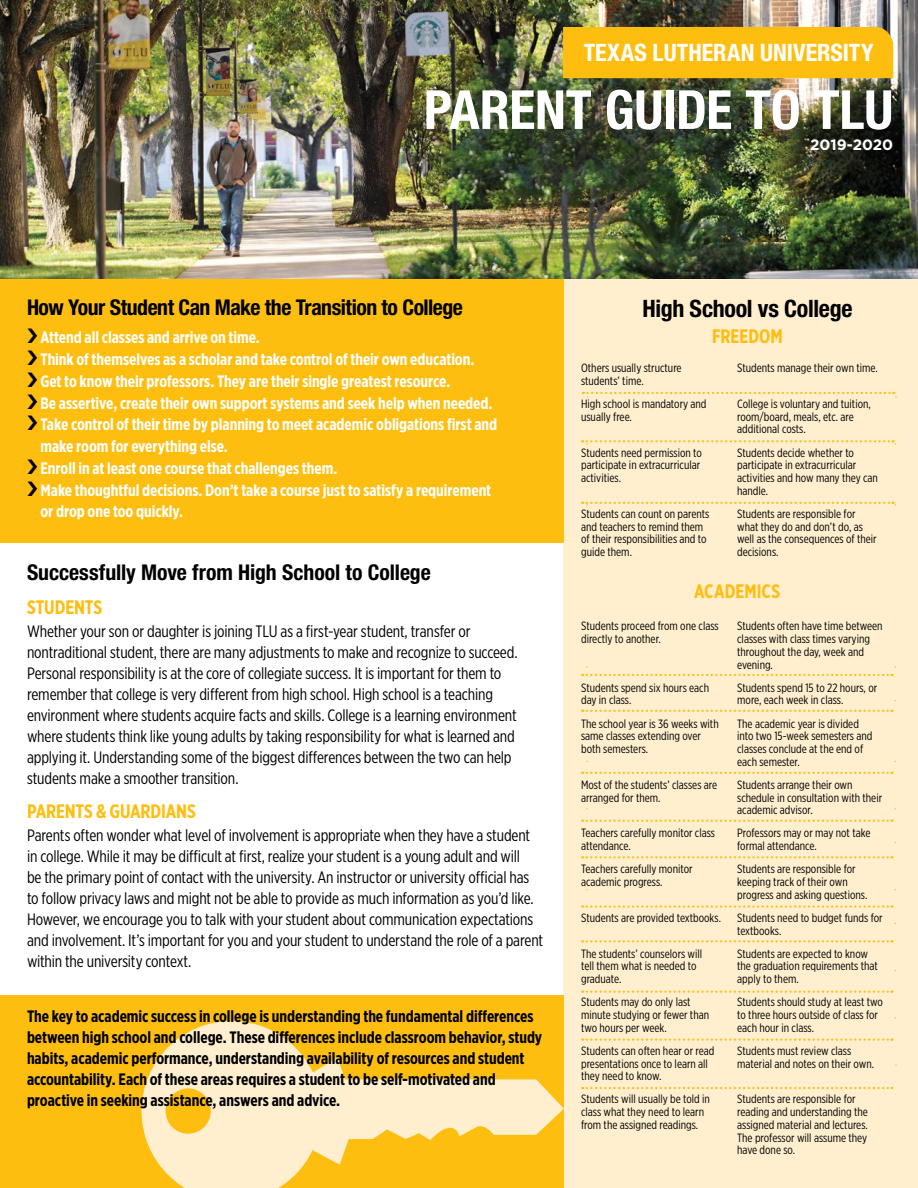
<style>
.page{position:relative;width:918px;height:1188px;background:#fff}
.page>*{position:absolute;margin:0;border:0;box-sizing:border-box;transform-origin:0 0}
.t1{font:700 condensed 54px "Helvetica Neue LT Std";letter-spacing:-.01em;color:#fff}
.t2{font:700 condensed 24px "Helvetica Neue LT Std";letter-spacing:.005em;color:#fff}
.t3{font:700 condensed 24px "Helvetica Neue LT Std";letter-spacing:-.015em;color:#000}
.t4{font:700 condensed 21.75px "Helvetica Neue LT Std";letter-spacing:-.015em;color:#000}
.t5{font:700 19.5px "Gotham X Narrow";letter-spacing:-.005em;color:#febe10}
.t6{font:16.5px/21px "Gotham X Narrow";letter-spacing:-.01em;color:#000}
.t7{font:700 16.5px/21.8px "Gotham X Narrow";letter-spacing:-.005em;color:#fff}
.t8{font:700 16.5px/21px "Gotham X Narrow";letter-spacing:-.005em;color:#000}
.t9{font:700 15px "Gotham";color:#fff}
.t10{font:12px/12.8px "Gotham X Narrow";color:#000}
</style>
<div class="page">
<div style="left:563px;top:279px;width:355px;height:909px;background:#ffefcf"></div>
<img style="left:0;top:0;width:918px;height:279px">
<div style="left:0;top:279px;width:563px;height:264px;background:#febe10"></div>
<div style="left:0;top:996px;width:563px;height:192px;background:#febe10"></div>
<svg style="left:142px;top:1021px;width:422px;height:167px;fill:#ffefcf"></svg>
<div style="left:563px;top:27px;width:330px;height:51px;background:#febe10"></div>
<svg style="left:583px;top:392px;width:314px;height:6px"></svg>
<svg style="left:582px;top:440px;width:314px;height:5px"></svg>
<svg style="left:582px;top:502px;width:314px;height:4px"></svg>
<svg style="left:582px;top:674px;width:310px;height:2px"></svg>
<svg style="left:582px;top:710px;width:310px;height:2px"></svg>
<svg style="left:582px;top:772px;width:310px;height:2px"></svg>
<svg style="left:582px;top:820px;width:310px;height:2px"></svg>
<svg style="left:582px;top:856px;width:310px;height:3px"></svg>
<svg style="left:582px;top:905px;width:310px;height:3px"></svg>
<svg style="left:582px;top:940px;width:310px;height:3px"></svg>
<svg style="left:582px;top:991px;width:310px;height:2px"></svg>
<svg style="left:582px;top:1038px;width:310px;height:3px"></svg>
<svg style="left:582px;top:1087px;width:310px;height:2px"></svg>
<h2 class="t2" style="left:584px;top:38px;width:291px">TEXAS LUTHERAN UNIVERSITY</h2>
<h1 class="t1" style="left:424px;top:77px;width:471px">PARENT GUIDE TO TLU</h1>
<p class="t9" style="left:810px;top:136px;width:85px">2019-2020</p>
<h3 class="t4" style="left:27px;top:294px;width:437px">How Your Student Can Make the Transition to College</h3>
<p class="t7" style="left:40px;top:327px;width:458px">Attend all classes and arrive on time.<br>Think of themselves as a scholar and take control of their own education.<br>Get to know their professors. They are their single greatest resource.<br>Be assertive, create their own support systems and seek help when needed.<br>Take control of their time by planning to meet academic obligations first and make room for everything else.<br>Enroll in at least one course that challenges them.<br>Make thoughtful decisions. Don’t take a course just to satisfy a requirement or drop one too quickly.</p>
<h3 class="t4" style="left:27px;top:559px;width:405px">Successfully Move from High School to College</h3>
<h3 class="t5" style="left:27px;top:595px;width:77px">STUDENTS</h3>
<p class="t6" style="left:27px;top:620px;width:492px">Whether your son or daughter is joining TLU as a first-year student, transfer or nontraditional student, there are many adjustments to make and recognize to succeed.<br>Personal responsibility is at the core of collegiate success. It is important for them to remember that college is very different from high school. High school is a teaching environment where students acquire facts and skills. College is a learning environment where students think like young adults by taking responsibility for what is learned and applying it. Understanding some of the biggest differences between the two can help students make a smoother transition.</p>
<h3 class="t5" style="left:27px;top:799px;width:170px">PARENTS &amp; GUARDIANS</h3>
<p class="t6" style="left:27px;top:824px;width:518px">Parents often wonder what level of involvement is appropriate when they have a student in college. While it may be difficult at first, realize your student is a young adult and will<br>be the primary point of contact with the university. An instructor or university official has to follow privacy laws and might not be able to provide as much information as you’d like.<br>However, we encourage you to talk with your student about communication expectations and involvement. It’s important for you and your student to understand the role of a parent within the university context.</p>
<p class="t8" style="left:27px;top:1005px;width:517px">The key to academic success in college is understanding the fundamental differences between high school and college. These differences include classroom behavior, study habits, academic performance, understanding availability of resources and student accountability. Each of these areas requires a student to be self-motivated and proactive in seeking assistance, answers and advice.</p>
<h2 class="t3" style="left:642px;top:294px;width:212px">High School vs College</h2>
<h3 class="t5" style="left:712px;top:324px;width:72px">FREEDOM</h3>
<p class="t10" style="left:581px;top:361px;width:102px">Others usually structure students’ time.</p>
<p class="t10" style="left:737px;top:361px;width:142px">Students manage their own time.</p>
<p class="t10" style="left:581px;top:397px;width:127px">High school is mandatory and usually free.</p>
<p class="t10" style="left:737px;top:397px;width:135px">College is voluntary and tuition, room/board, meals, etc. are additional costs.</p>
<p class="t10" style="left:581px;top:446px;width:122px">Students need permission to participate in extracurricular activities.</p>
<p class="t10" style="left:737px;top:446px;width:142px">Students decide whether to participate in extracurricular activities and how many they can handle.</p>
<p class="t10" style="left:581px;top:507px;width:130px">Students can count on parents and teachers to remind them of their responsibilities and to guide them.</p>
<p class="t10" style="left:737px;top:507px;width:141px">Students are responsible for what they do and don’t do, as well as the consequences of their decisions.</p>
<h3 class="t5" style="left:694px;top:579px;width:88px">ACADEMICS</h3>
<p class="t10" style="left:581px;top:620px;width:139px">Students proceed from one class directly to another.</p>
<p class="t10" style="left:737px;top:620px;width:147px">Students often have time between classes with class times varying throughout the day, week and evening.</p>
<p class="t10" style="left:581px;top:681px;width:130px">Students spend six hours each day in class.</p>
<p class="t10" style="left:737px;top:681px;width:142px">Students spend 15 to 22 hours, or more, each week in class.</p>
<p class="t10" style="left:581px;top:717px;width:139px">The school year is 36 weeks with same classes extending over both semesters.</p>
<p class="t10" style="left:737px;top:717px;width:137px">The academic year is divided into two 15-week semesters and classes conclude at the end of each semester.</p>
<p class="t10" style="left:581px;top:778px;width:138px">Most of the students’ classes are arranged for them.</p>
<p class="t10" style="left:737px;top:778px;width:147px">Students arrange their own schedule in consultation with their academic advisor.</p>
<p class="t10" style="left:581px;top:827px;width:135px">Teachers carefully monitor class attendance.</p>
<p class="t10" style="left:737px;top:827px;width:135px">Professors may or may not take formal attendance.</p>
<p class="t10" style="left:581px;top:863px;width:113px">Teachers carefully monitor academic progress.</p>
<p class="t10" style="left:737px;top:863px;width:132px">Students are responsible for keeping track of their own progress and asking questions.</p>
<p class="t10" style="left:581px;top:911px;width:141px">Students are provided textbooks.</p>
<p class="t10" style="left:737px;top:911px;width:147px">Students need to budget funds for textbooks.</p>
<p class="t10" style="left:581px;top:947px;width:123px">The students’ counselors will tell them what is needed to graduate.</p>
<p class="t10" style="left:737px;top:947px;width:142px">Students are expected to know the graduation requirements that apply to them.</p>
<p class="t10" style="left:581px;top:996px;width:129px">Students may do only last minute studying or fewer than two hours per week.</p>
<p class="t10" style="left:737px;top:996px;width:147px">Students should study at least two to three hours outside of class for each hour in class.</p>
<p class="t10" style="left:581px;top:1044px;width:135px">Students can often hear or read presentations once to learn all they need to know.</p>
<p class="t10" style="left:737px;top:1044px;width:138px">Students must review class material and notes on their own.</p>
<p class="t10" style="left:581px;top:1093px;width:130px">Students will usually be told in class what they need to learn from the assigned readings.</p>
<p class="t10" style="left:737px;top:1093px;width:132px">Students are responsible for reading and understanding the assigned material and lectures.<br>The professor will assume they have done so.</p>
</div>
